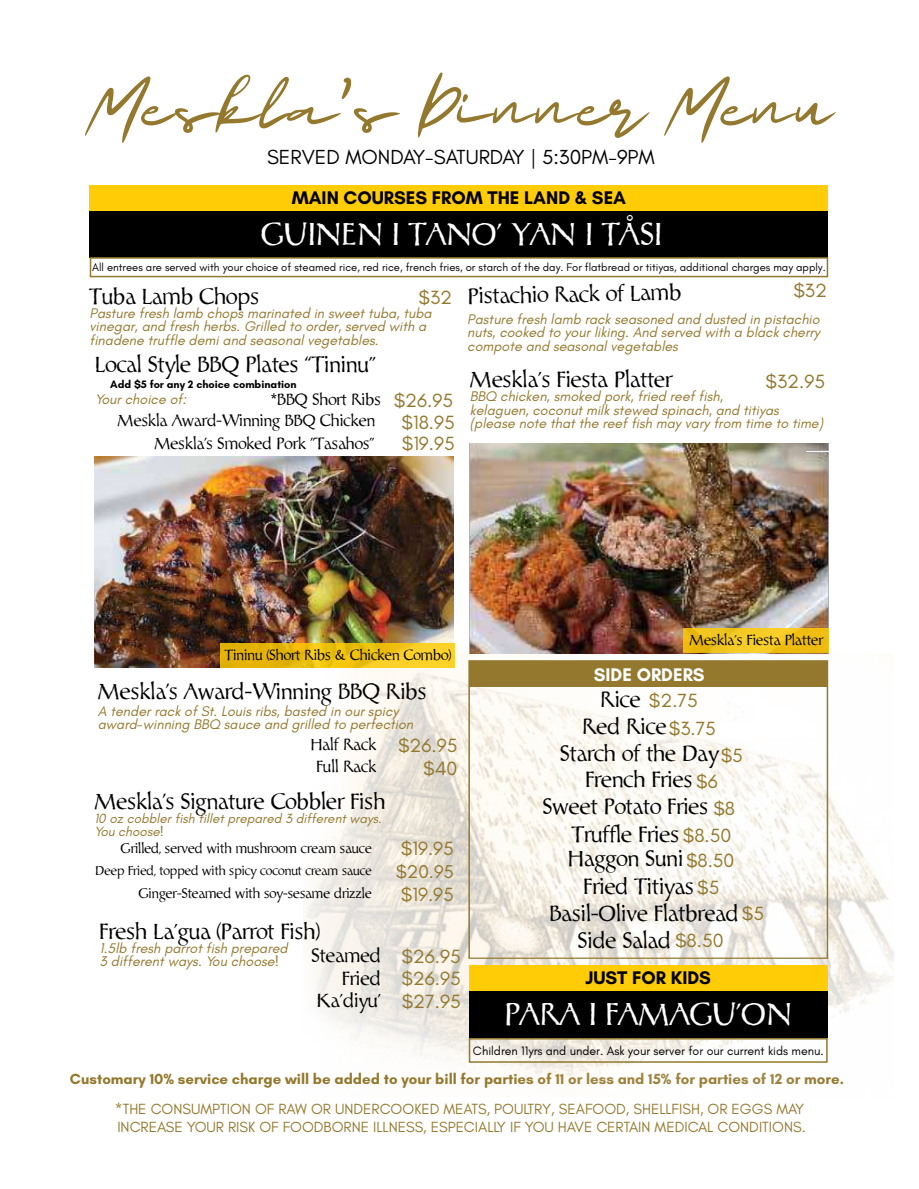
<style>
.page{position:relative;width:919px;height:1189px;background:#fff}
.page>*{position:absolute;margin:0;border:0;box-sizing:border-box;transform-origin:0 0}
.t1{font:66px "Majesty Yandi Designs";color:#93782d}
.t2{font:500 32.1px "Plato";color:#fff}
.t3{font:500 22.5px/27.2px "Plato";color:#000;text-align:center}
.t4{font:20.7px "Glacial Indifference";color:#000}
.t5{font:19.5px/21.8px "Glacial Indifference";color:#93782d;text-align:center}
.t6{font:500 19.5px "Plato";color:#000}
.t7{font:18.9px "Glacial Indifference";color:#93782d}
.t8{font:700 18.6px "Glacial Indifference";color:#000}
.t9{font:700 18.6px "Glacial Indifference";color:#fff}
.t10{font:500 16.5px/21.9px "Plato";color:#000}
.t11{font:15px/18px "Glacial Indifference";color:#93782d}
.t12{font:700 15px "Glacial Indifference";color:#93782d}
.t13{font:500 14.85px "Plato";color:#000}
.t14{font:italic 14.25px/13.5px "Glacial Indifference";color:#93782d}
.t15{font:500 13.95px "Plato";color:#000}
.t16{font:italic 13.5px/13.5px "Glacial Indifference";color:#93782d}
.t17{font:500 13.05px "Plato";color:#000}
.t18{font:12.45px "Glacial Indifference";color:#000}
.t19{font:11.25px "Glacial Indifference";color:#000}
.t20{font:700 10.95px "Glacial Indifference";color:#000}
.s1{font-family:"Glacial Indifference";font-weight:400;font-size:19.5px;color:#93782d}
.s2{font-family:"Glacial Indifference";font-weight:400;color:#93782d}
.s3{font-family:"Plato";font-weight:500;color:#000}
.s4{font-family:"Plato";font-weight:500;font-size:22.5px;color:#000}
</style>
<div class="page">
<img style="left:303px;top:653px;width:591px;height:426px">
<div style="left:90px;top:211px;width:738px;height:46px;background:#000"></div>
<div style="left:90px;top:185px;width:738px;height:26px;background:#ffcc06"></div>
<svg style="left:90px;top:257px;width:738px;height:20px"></svg>
<div style="left:469px;top:991px;width:358px;height:46px;background:#000"></div>
<div style="left:469px;top:965px;width:358px;height:26px;background:#ffcc06"></div>
<div style="left:469px;top:1037px;width:358px;height:25px;border:2px solid #93782d"></div>
<img style="left:94px;top:456px;width:360px;height:211px">
<img style="left:470px;top:443px;width:358px;height:210px">
<svg style="left:682px;top:628px;width:146px;height:25px;background:#f0c11a"></svg>
<svg style="left:220px;top:642px;width:234px;height:25px;background:#eabd16"></svg>
<svg style="left:468px;top:660px;width:360px;height:298px"></svg>
<h1 class="t1" style="left:86px;top:71px;width:748px">Meskla’s Dinner Menu</h1>
<h3 class="t4" style="left:267px;top:145px;width:389px">SERVED MONDAY-SATURDAY | 5:30PM-9PM</h3>
<h3 class="t8" style="left:292px;top:186px;width:336px">MAIN COURSES FROM THE LAND &amp; SEA</h3>
<h2 class="t2" style="left:262px;top:214px;width:402px">GUINEN I TANO’ YAN I TÅSI</h2>
<p class="t19" style="left:92px;top:261px;width:735px">All entrees are served with your choice of steamed rice, red rice, french fries, or starch of the day. For flatbread or titiyas, additional charges may apply.</p>
<h3 class="t5" style="left:418px;top:286px;width:35px">$32</h3>
<h3 class="t3" style="left:467px;top:283px;width:215px;rotate:-1deg">Pistachio Rack of Lamb</h3>
<h3 class="t5" style="left:793px;top:279px;width:35px">$32</h3>
<p class="t14" style="left:467px;top:312px;width:354px;text-align:justify">Pasture fresh lamb rack seasoned and dusted in pistachio nuts, cooked to your liking. And served with a black cherry compote and seasonal vegetables</p>
<h3 class="t3" style="left:89px;top:283px;width:171px">Tuba Lamb Chops</h3>
<p class="t14" style="left:89px;top:306px;width:344px">Pasture fresh lamb chops marinated in sweet tuba, tuba vinegar, and fresh herbs. Grilled to order, served with a finadene truffle demi and seasonal vegetables.</p>
<h3 class="t3" style="left:95px;top:351px;width:282px">Local Style BBQ Plates “Tininu”</h3>
<p class="t14" style="left:95px;top:392px;width:92px">Your choice of:</p>
<h3 class="t5" style="left:393px;top:389px;width:63px">$26.95 $18.95 $19.95</h3>
<h3 class="t3" style="left:470px;top:366px;width:204px">Meskla’s Fiesta Platter</h3>
<h3 class="t5" style="left:765px;top:370px;width:61px">$32.95</h3>
<p class="t14" style="left:470px;top:389px;width:355px">BBQ chicken, smoked pork, fried reef fish,<br>kelaguen, coconut milk stewed spinach, and titiyas (please note that the reef fish may vary from time to time)</p>
<p class="t20" style="left:110px;top:377px;width:188px">Add $5 for any 2 choice combination</p>
<p class="t10" style="left:270px;top:388px;width:112px">*BBQ Short Ribs</p>
<p class="t10" style="left:117px;top:410px;width:259px">Meskla Award-Winning BBQ Chicken</p>
<p class="t10" style="left:154px;top:432px;width:221px">Meskla's Smoked Pork "Tasahos"</p>
<p class="t13" style="left:225px;top:646px;width:228px">Tininu (Short Ribs &amp; Chicken Combo)</p>
<h3 class="t3" style="left:98px;top:678px;width:330px">Meskla's Award-Winning BBQ Ribs</h3>
<p class="t14" style="left:98px;top:704px;width:317px">A tender rack of St. Louis ribs, basted in our spicy award-winning BBQ sauce and grilled to perfection</p>
<p class="t10" style="left:316px;top:734px;width:143px;text-indent:-5px">Half Rack <span class="s1">$26.95<br></span>Full Rack</p>
<h3 class="t5" style="left:423px;top:757px;width:36px">$40</h3>
<h3 class="t3" style="left:94px;top:788px;width:292px">Meskla's Signature Cobbler Fish</h3>
<p class="t16" style="left:94px;top:811px;width:289px">10 oz cobbler fish fillet prepared 3 different ways.<br>You choose!</p>
<p class="t15" style="left:121px;top:839px;width:252px">Grilled, served with mushroom cream sauce</p>
<p class="t17" style="left:96px;top:862px;width:278px">Deep Fried, topped with spicy coconut cream sauce</p>
<p class="t15" style="left:139px;top:885px;width:234px">Ginger-Steamed with soy-sesame drizzle</p>
<h3 class="t5" style="left:401px;top:837px;width:55px">$19.95</h3>
<h3 class="t7" style="left:396px;top:860px;width:60px">$20.95</h3>
<h3 class="t5" style="left:401px;top:883px;width:55px">$19.95</h3>
<h3 class="t3" style="left:100px;top:917px;width:222px">Fresh La’gua (Parrot Fish)</h3>
<p class="t14" style="left:100px;top:940px;width:190px">1.5lb fresh parrot fish prepared<br>3 different ways. You choose!</p>
<h3 class="t6" style="left:311px;top:943px;width:151px">Steamed <span class="s2">$26.95</span></h3>
<h3 class="t5" style="left:342px;top:967px;width:120px"><span class="s3">Fried</span> $26.95</h3>
<h3 class="t6" style="left:317px;top:988px;width:145px">Ka’diyu’ <span class="s2">$27.95</span></h3>
<p class="t13" style="left:689px;top:631px;width:135px">Meskla’s Fiesta Platter</p>
<h3 class="t9" style="left:594px;top:663px;width:112px">SIDE ORDERS</h3>
<h3 class="t5" style="left:600px;top:690px;width:99px"><span class="s4">Rice</span> $2.75</h3>
<h3 class="t3" style="left:560px;top:713px;width:184px;line-height:26.5px">Red Rice<span class="s1">$3.75<br></span>Starch of the Day <span class="s1">$5<br></span>French Fries <span class="s1">$6</span></h3>
<h3 class="t3" style="left:543px;top:793px;width:194px">Sweet Potato Fries <span class="s1">$8</span></h3>
<h3 class="t3" style="left:549px;top:845px;width:216px">Haggon Suni<span class="s1">$8.50<br></span>Fried Titiyas <span class="s1">$5<br></span>Basil-Olive Flatbread <span class="s1">$5</span></h3>
<h3 class="t3" style="left:572px;top:820px;width:161px">Truffle Fries <span class="s1">$8.50</span></h3>
<h3 class="t3" style="left:578px;top:927px;width:147px">Side Salad <span class="s1">$8.50</span></h3>
<h3 class="t8" style="left:585px;top:965px;width:127px">JUST FOR KIDS</h3>
<h2 class="t2" style="left:504px;top:994px;width:289px">PARA I FAMAGU’ON</h2>
<p class="t18" style="left:473px;top:1043px;width:352px">Children 11yrs and under. Ask your server for our current kids menu.</p>
<p class="t12" style="left:70px;top:1069px;width:775px">Customary 10% service charge will be added to your bill for parties of 11 or less and 15% for parties of 12 or more.</p>
<p class="t11" style="left:115px;top:1099px;width:692px">*THE CONSUMPTION OF RAW OR UNDERCOOKED MEATS, POULTRY, SEAFOOD, SHELLFISH, OR EGGS MAY<br>INCREASE YOUR RISK OF FOODBORNE ILLNESS, ESPECIALLY IF YOU HAVE CERTAIN MEDICAL CONDITIONS.</p>
</div>
